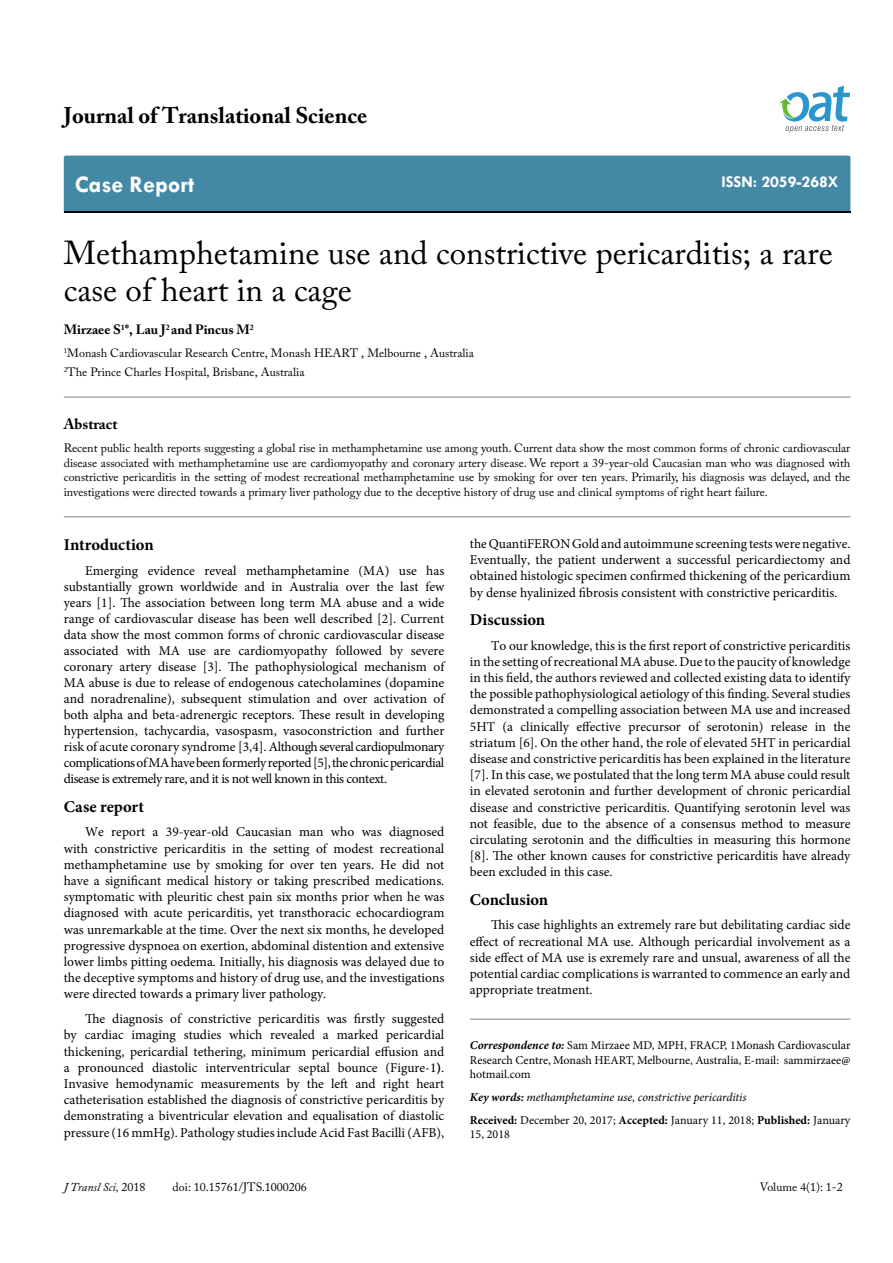
<style>
.page{position:relative;width:893px;height:1263px;background:#fff}
.page>*{position:absolute;margin:0;border:0;box-sizing:border-box;transform-origin:0 0}
.t1{font:33px/37.5px "Adobe Caslon Pro";color:#000}
.t2{font:700 24px "Tw Cen";color:#fff}
.t3{font:700 22.5px "Adobe Caslon Pro";color:#000}
.t4{font:700 16.5px "Minion Pro";color:#000}
.t5{font:700 16.5px "Tw Cen";color:#fff}
.t6{font:700 15px "Adobe Caslon Pro";color:#000}
.t7{font:13.5px/16.2px "Minion Pro";color:#000;text-align:justify}
.t8{font:700 13.5px "Adobe Caslon Pro";color:#000}
.t9{font:12px/14.4px "Adobe Caslon Pro";color:#000}
.t10{font:12px/14.4px "Minion Pro";color:#000;text-align:justify}
.t11{font:italic 12px/23px "Minion Pro";letter-spacing:-.005em;color:#000}
.t12{font:italic 12px "Adobe Caslon Pro";color:#000}
.s1{font-weight:700}
.s2{font-weight:700;font-style:italic}
.s3{font-weight:700;font-style:normal}
.s4{font-style:normal}
</style>
<div class="page">
<div style="left:64px;top:156px;width:786px;height:56px;background:#4389a5"></div>
<svg style="left:779px;top:86px;width:71px;height:47px"></svg>
<hr style="left:64px;top:397px;width:786px;height:1px;background:#808285">
<hr style="left:64px;top:517px;width:786px;height:1px;background:#808285">
<hr style="left:470px;top:1019px;width:380px;height:1px;background:#808285">
<h3 class="t3" style="left:64px;top:102px;width:305px">Journal of Translational Science</h3>
<h2 class="t2" style="left:75px;top:170px;width:121px">Case Report</h2>
<p class="t5" style="left:721px;top:172px;width:119px">ISSN: 2059-268X</p>
<h1 class="t1" style="left:64px;top:233px;width:770px">Methamphetamine use and constrictive pericarditis; a rare case of heart in a cage</h1>
<p class="t8" style="left:64px;top:322px;width:191px">Mirzaee S<sup>1</sup>*, Lau J<sup>2</sup> and Pincus M<sup>2</sup></p>
<p class="t9" style="left:64px;top:344px;width:412px;line-height:18.6px"><sup>1</sup>Monash Cardiovascular Research Centre, Monash HEART , Melbourne , Australia<br><sup>2</sup>The Prince Charles Hospital, Brisbane, Australia</p>
<p class="t6" style="left:64px;top:415px;width:55px">Abstract</p>
<p class="t9" style="left:64px;top:441px;width:788px;text-align:justify">Recent public health reports suggesting a global rise in methamphetamine use among youth. Current data show the most common forms of chronic cardiovascular disease associated with methamphetamine use are cardiomyopathy and coronary artery disease. We report a 39-year-old Caucasian man who was diagnosed with constrictive pericarditis in the setting of modest recreational methamphetamine use by smoking for over ten years. Primarily, his diagnosis was delayed, and the investigations were directed towards a primary liver pathology due to the deceptive history of drug use and clinical symptoms of right heart failure.</p>
<p class="t4" style="left:64px;top:533px;width:91px">Introduction</p>
<p class="t7" style="left:64px;top:562px;width:382px;text-indent:21px">Emerging evidence reveal methamphetamine (MA) use has substantially grown worldwide and in Australia over the last few years [1]. The association between long term MA abuse and a wide range of cardiovascular disease has been well described [2]. Current data show the most common forms of chronic cardiovascular disease associated with MA use are cardiomyopathy followed by severe coronary artery disease [3]. The pathophysiological mechanism of MA abuse is due to release of endogenous catecholamines (dopamine and noradrenaline), subsequent stimulation and over activation of both alpha and beta-adrenergic receptors. These result in developing hypertension, tachycardia, vasospasm, vasoconstriction and further risk of acute coronary syndrome [3,4]. Although several cardiopulmonary complications of MA have been formerly reported [5], the chronic pericardial disease is extremely rare, and it is not well known in this context.</p>
<p class="t4" style="left:64px;top:795px;width:82px">Case report</p>
<p class="t7" style="left:64px;top:824px;width:382px;text-indent:21px">We report a 39-year-old Caucasian man who was diagnosed with constrictive pericarditis in the setting of modest recreational methamphetamine use by smoking for over ten years. He did not have a significant medical history or taking prescribed medications. symptomatic with pleuritic chest pain six months prior when he was diagnosed with acute pericarditis, yet transthoracic echocardiogram was unremarkable at the time. Over the next six months, he developed progressive dyspnoea on exertion, abdominal distention and extensive lower limbs pitting oedema. Initially, his diagnosis was delayed due to the deceptive symptoms and history of drug use, and the investigations were directed towards a primary liver pathology.</p>
<p class="t7" style="left:64px;top:1011px;width:382px;text-indent:21px">The diagnosis of constrictive pericarditis was firstly suggested by cardiac imaging studies which revealed a marked pericardial thickening, pericardial tethering, minimum pericardial effusion and a pronounced diastolic interventricular septal bounce (Figure-1<span class="s1">)</span>.<br>Invasive hemodynamic measurements by the left and right heart catheterisation established the diagnosis of constrictive pericarditis by demonstrating a biventricular elevation and equalisation of diastolic pressure (16 mmHg). Pathology studies include Acid Fast Bacilli (AFB),</p>
<p class="t7" style="left:470px;top:536px;width:382px">the QuantiFERON Gold and autoimmune screening tests were negative.<br>Eventually, the patient underwent a successful pericardiectomy and obtained histologic specimen confirmed thickening of the pericardium by dense hyalinized fibrosis consistent with constrictive pericarditis.</p>
<p class="t4" style="left:470px;top:608px;width:77px">Discussion</p>
<p class="t7" style="left:470px;top:637px;width:382px;text-indent:21px">To our knowledge, this is the first report of constrictive pericarditis in the setting of recreational MA abuse. Due to the paucity of knowledge in this field, the authors reviewed and collected existing data to identify the possible pathophysiological aetiology of this finding. Several studies demonstrated a compelling association between MA use and increased 5HT (a clinically effective precursor of serotonin) release in the striatum [6]. On the other hand, the role of elevated 5HT in pericardial disease and constrictive pericarditis has been explained in the literature [7]. In this case, we postulated that the long term MA abuse could result in elevated serotonin and further development of chronic pericardial disease and constrictive pericarditis. Quantifying serotonin level was not feasible, due to the absence of a consensus method to measure circulating serotonin and the difficulties in measuring this hormone [8]. The other known causes for constrictive pericarditis have already been excluded in this case.</p>
<p class="t4" style="left:470px;top:888px;width:80px">Conclusion</p>
<p class="t7" style="left:470px;top:917px;width:382px;text-indent:21px">This case highlights an extremely rare but debilitating cardiac side effect of recreational MA use. Although pericardial involvement as a side effect of MA use is exremely rare and unsual, awareness of all the potential cardiac complications is warranted to commence an early and appropriate treatment.</p>
<p class="t10" style="left:470px;top:1038px;width:382px"><span class="s2">Correspondence to:</span> Sam Mirzaee MD, MPH, FRACP, 1Monash Cardiovascular Research Centre, Monash HEART, Melbourne, Australia, E-mail: sammirzaee@ hotmail.com</p>
<p class="t11" style="left:470px;top:1085px;width:382px"><span class="s1">Key words:</span> methamphetamine use, constrictive pericarditis<br><span class="s3">Received:</span> <span class="s4">December 20, 2017;</span> <span class="s3">Accepted:</span> <span class="s4">January 11, 2018;</span> <span class="s3">Published:</span> <span class="s4">January</span></p>
<p class="t10" style="left:470px;top:1127px;width:42px">15, 2018</p>
<p class="t12" style="left:64px;top:1180px;width:83px">J Transl Sci, <span class="s4">2018</span></p>
<p class="t9" style="left:173px;top:1180px;width:136px">doi: 10.15761/JTS.1000206</p>
<p class="t9" style="left:760px;top:1180px;width:84px">Volume 4(1): 1-2</p>
</div>
